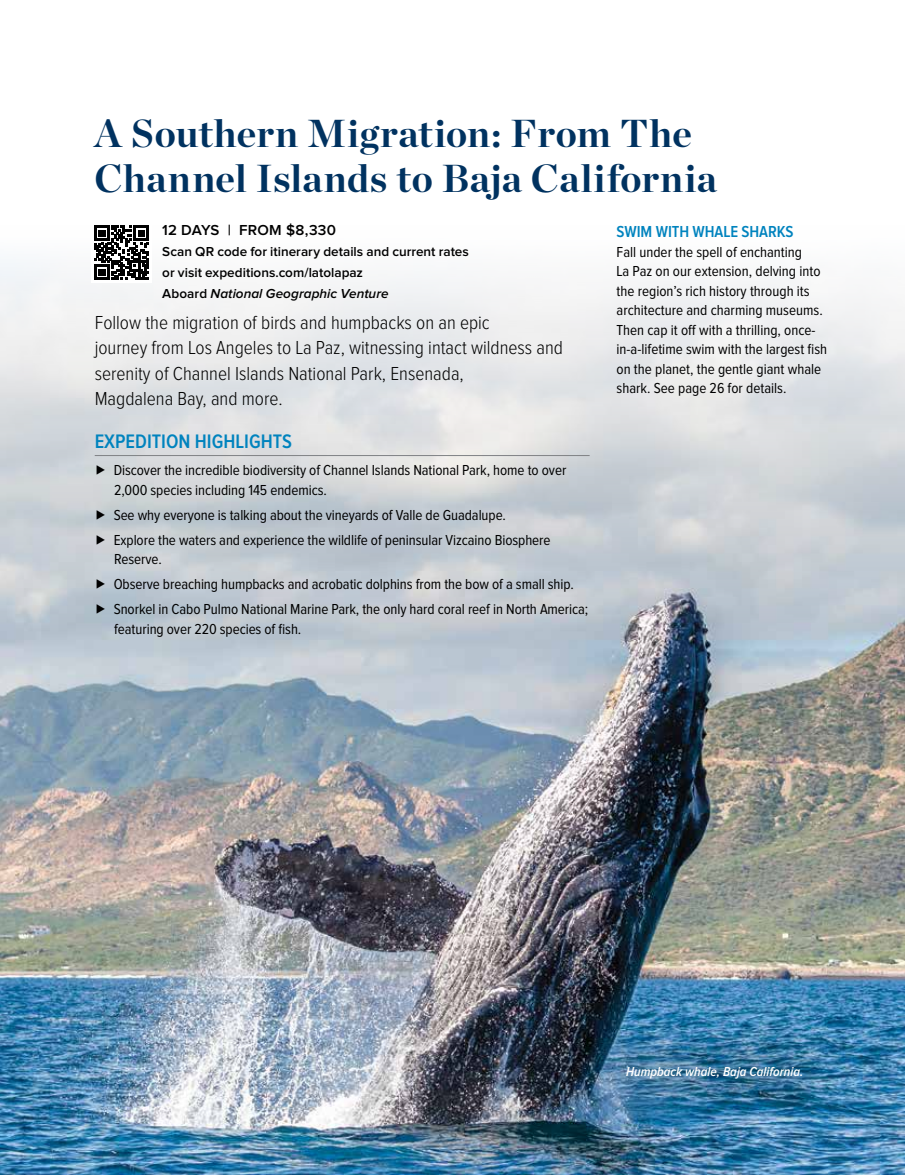
<style>
.page{position:relative;width:905px;height:1175px;background:#fff}
.page>*{position:absolute;margin:0;border:0;box-sizing:border-box;transform-origin:0 0}
.t1{font:700 39px/45px "Chronicle Display";letter-spacing:.01em;color:#003260}
.t2{font:600 20.25px "Proxima Nova Cond";color:#0083be}
.t3{font:300 19.5px/25.5px "Proxima Nova Cond";color:#000}
.t4{font:600 16.5px "Proxima Nova Cond";letter-spacing:-.005em;color:#0083be}
.t5{font:15px/19.5px "Proxima Nova Cond";letter-spacing:-.005em;color:#000}
.t6{font:600 15px "Proxima Nova";letter-spacing:.01em;color:#000}
.t7{font:600 13.5px/21px "Proxima Nova";color:#000}
.t8{font:italic 600 13.5px "Proxima Nova Cond";color:#fff}
.s1{font-style:italic}
</style>
<div class="page">
<img style="left:0;top:260px;width:904px;height:914px">
<hr style="left:95px;top:455px;width:494px;height:1px;background:#808285">
<div style="left:577px;top:1016px;width:273px;height:112px;background:#000;opacity:.3"></div>
<div style="left:91px;top:223px;width:61px;height:59px;background:#fff"></div>
<svg style="left:94px;top:225px;width:55px;height:55px"></svg>
<h1 class="t1" style="left:94px;top:108px;width:623px">A Southern Migration: From The<br>Channel Islands to Baja California</h1>
<p class="t6" style="left:162px;top:221px;width:175px">12 DAYS | FROM $8,330</p>
<p class="t7" style="left:162px;top:241px;width:308px">Scan QR code for itinerary details and current rates or visit expeditions.com/latolapaz<br>Aboard <span class="s1">National Geographic Venture</span></p>
<h3 class="t3" style="left:95px;top:310px;width:470px">Follow the migration of birds and humpbacks on an epic<br>journey from Los Angeles to La Paz, witnessing intact wildness and serenity of Channel Islands National Park, Ensenada,<br>Magdalena Bay, and more.</h3>
<h2 class="t2" style="left:95px;top:430px;width:199px">EXPEDITION HIGHLIGHTS</h2>
<p class="t5" style="left:114px;top:461px;width:453px;text-indent:-20px">▶ Discover the incredible biodiversity of Channel Islands National Park, home to over<br>2,000 species including 145 endemics.</p>
<p class="t5" style="left:95px;top:503px;width:457px;line-height:24.9px">▶ See why everyone is talking about the vineyards of Valle de Guadalupe.<br>▶ Explore the waters and experience the wildlife of peninsular Vizcaino Biosphere</p>
<p class="t5" style="left:95px;top:547px;width:495px;line-height:24.9px;text-indent:20px">Reserve.<br>▶ Observe breaching humpbacks and acrobatic dolphins from the bow of a small ship. ▶ Snorkel in Cabo Pulmo National Marine Park, the only hard coral reef in North America;</p>
<p class="t5" style="left:114px;top:619px;width:189px">featuring over 220 species of fish.</p>
<p class="t4" style="left:616px;top:223px;width:178px">SWIM WITH WHALE SHARKS</p>
<p class="t5" style="left:616px;top:242px;width:212px">Fall under the spell of enchanting<br>La Paz on our extension, delving into the region’s rich history through its architecture and charming museums.<br>Then cap it off with a thrilling, once&shy;in-a-lifetime swim with the largest fish on the planet, the gentle giant whale shark. See page 26 for details.</p>
<p class="t8" style="left:626px;top:1064px;width:179px">Humpback whale, Baja California.</p>
</div>
